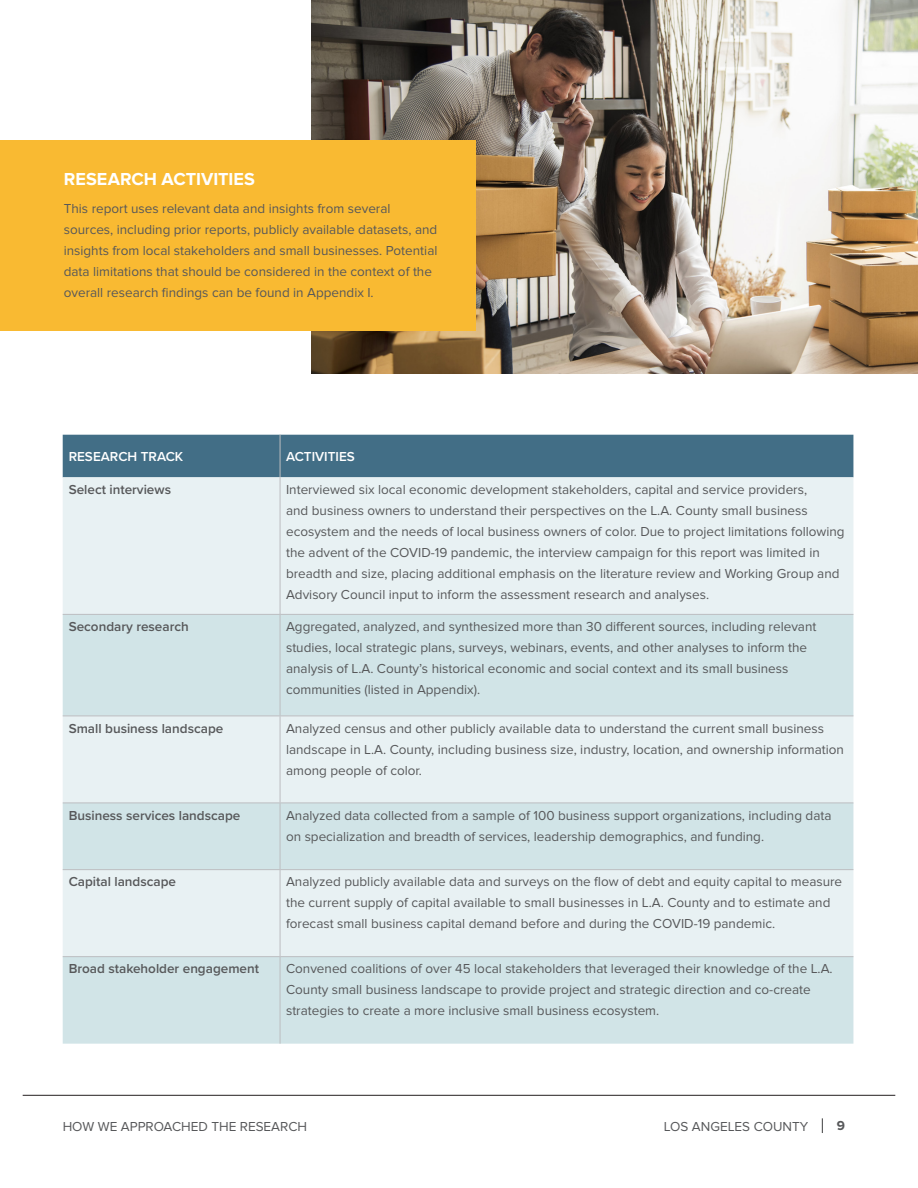
<style>
.page{position:relative;width:918px;height:1188px;background:#fff}
.page>*{position:absolute;margin:0;border:0;box-sizing:border-box;transform-origin:0 0}
.t1{font:700 18px "Proxima Nova";letter-spacing:.005em;color:#fff}
.t2{font:13.5px/21px "Proxima Nova";color:#57585a}
.t3{font:600 13.5px "Proxima Nova";color:#57585a}
.t4{font:600 13.5px "Proxima Nova";color:#fff}
.t5{font:700 13.5px "Proxima Nova";color:#57585a}
</style>
<div class="page">
<svg style="left:822px;top:1118px;width:1px;height:15px"></svg>
<hr style="left:23px;top:1095px;width:872px;height:1px;background:#231f20">
<img style="left:312px;top:0;width:606px;height:374px">
<div style="left:0;top:140px;width:475px;height:190px;background:#f9ba32"></div>
<div style="left:63px;top:435px;width:790px;height:42px;background:#426e86"></div>
<div style="left:63px;top:477px;width:790px;height:137px;background:#e8f1f3"></div>
<svg style="left:63px;top:615px;width:790px;height:429px;fill:#d1e4e7"></svg>
<hr style="left:280px;top:477px;width:1px;height:137px;background:#bcbdc0">
<hr style="left:63px;top:614px;width:217px;height:1px;background:#bcbdc0">
<hr style="left:280px;top:614px;width:573px;height:1px;background:#bcbdc0">
<hr style="left:280px;top:615px;width:1px;height:101px;background:#bcbdc0">
<hr style="left:63px;top:716px;width:217px;height:1px;background:#bcbdc0">
<hr style="left:280px;top:716px;width:573px;height:1px;background:#bcbdc0">
<hr style="left:280px;top:716px;width:1px;height:87px;background:#bcbdc0">
<hr style="left:63px;top:803px;width:217px;height:1px;background:#bcbdc0">
<hr style="left:280px;top:803px;width:573px;height:1px;background:#bcbdc0">
<hr style="left:280px;top:803px;width:1px;height:66px;background:#bcbdc0">
<hr style="left:63px;top:869px;width:217px;height:1px;background:#bcbdc0">
<hr style="left:280px;top:869px;width:573px;height:1px;background:#bcbdc0">
<hr style="left:280px;top:870px;width:1px;height:86px;background:#bcbdc0">
<hr style="left:63px;top:956px;width:217px;height:1px;background:#bcbdc0">
<hr style="left:280px;top:956px;width:573px;height:1px;background:#bcbdc0">
<hr style="left:280px;top:957px;width:1px;height:87px;background:#bcbdc0">
<hr style="left:280px;top:435px;width:1px;height:42px;background:#bcbdc0">
<h1 class="t1" style="left:64px;top:168px;width:193px">RESEARCH ACTIVITIES</h1>
<p class="t2" style="left:64px;top:198px;width:375px">This report uses relevant data and insights from several sources, including prior reports, publicly available datasets, and insights from local stakeholders and small businesses. Potential data limitations that should be considered in the context of the overall research findings can be found in Appendix I.</p>
<p class="t4" style="left:69px;top:447px;width:116px">RESEARCH TRACK</p>
<p class="t4" style="left:286px;top:447px;width:70px">ACTIVITIES</p>
<p class="t3" style="left:69px;top:479px;width:104px">Select interviews</p>
<p class="t2" style="left:286px;top:479px;width:560px">I nterviewed six local economic development stakeholders, capital and service providers,<br>and business owners to understand their perspectives on the L.A. County small business ecosystem and the needs of local business owners of color. Due to project limitations following the advent of the COVI D-19 pandemic, the interview campaign for this report was limited in breadth and size, placing additional emphasis on the literature review and Working Group and Advisory Council input to inform the assessment research and analyses.</p>
<p class="t3" style="left:69px;top:617px;width:122px">Secondary research</p>
<p class="t2" style="left:286px;top:616px;width:532px">Aggregated, analyzed, and synthesized more than 30 different sources, including relevant studies, local strategic plans, surveys, webinars, events, and other analyses to inform the analysis of L.A. County’s historical economic and social context and its small business communities (listed in Appendix).</p>
<p class="t3" style="left:69px;top:718px;width:156px">Small business landscape</p>
<p class="t2" style="left:286px;top:718px;width:559px">Analyzed census and other publicly available data to understand the current small business landscape in L.A. County, including business size, industry, location, and ownership information among people of color.</p>
<p class="t3" style="left:69px;top:805px;width:173px">Business services landscape</p>
<p class="t2" style="left:286px;top:805px;width:547px">Analyzed data collected from a sample of 100 business support organizations, including data on specialization and breadth of services, leadership demographics, and funding.</p>
<p class="t3" style="left:69px;top:872px;width:109px">Capital landscape</p>
<p class="t2" style="left:286px;top:872px;width:558px">Analyzed publicly available data and surveys on the flow of debt and equity capital to measure the current supply of capital available to small businesses in L.A. County and to estimate and forecast small business capital demand before and during the COVI D-19 pandemic.</p>
<p class="t3" style="left:69px;top:959px;width:192px">Broad stakeholder engagement</p>
<p class="t2" style="left:286px;top:959px;width:548px">Convened coalitions of over 45 local stakeholders that leveraged their knowledge of the L.A.<br>County small business landscape to provide project and strategic direction and co-create strategies to create a more inclusive small business ecosystem.</p>
<p class="t2" style="left:63px;top:1116px;width:77px">How We Approached</p>
<p class="t2" style="left:211px;top:1116px;width:46px">the Research</p>
<p class="t2" style="left:664px;top:1116px;width:146px">LOS ANGELES COUNTY</p>
<p class="t5" style="left:837px;top:1118px;width:10px">9</p>
</div>
